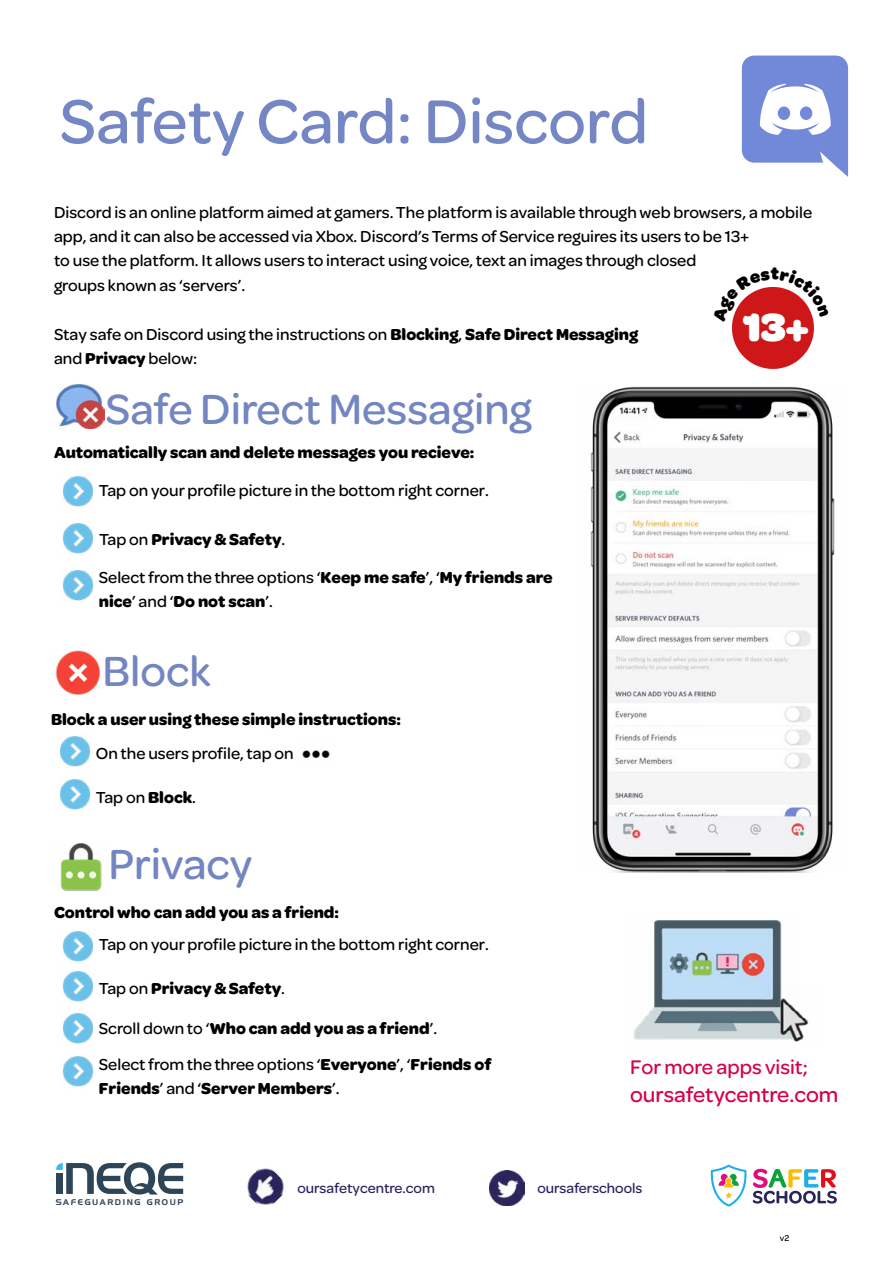
<style>
.page{position:relative;width:893px;height:1263px;background:#fff}
.page>*{position:absolute;margin:0;border:0;box-sizing:border-box;transform-origin:0 0}
.t1{font:500 66px "Omnes";color:#7486c3}
.t2{font:500 45px "Omnes";color:#7386c2}
.t3{font:900 41.85px "Omnes";color:#fff}
.t4{font:500 22.5px "Omnes";color:#d7004c}
.t5{font:500 21px "Omnes";color:#d7004c}
.t6{font:500 16.95px/24.5px "Omnes";color:#000}
.t7{font:700 16.95px "Omnes";color:#000}
.t8{font:500 14.85px "Omnes";color:#29235c}
.t9{font:500 9px "Omnes";color:#000}
.t10{font:8.1px "Handel Gothic";letter-spacing:.2em;color:#334458}
.s1{font-weight:700}
.s2{font-weight:500}
</style>
<div class="page">
<img style="left:63px;top:476px;width:31px;height:31px">
<img style="left:63px;top:523px;width:31px;height:31px">
<img style="left:63px;top:570px;width:31px;height:31px">
<img style="left:55px;top:650px;width:46px;height:45px">
<img style="left:60px;top:736px;width:31px;height:31px">
<img style="left:60px;top:779px;width:31px;height:31px">
<img style="left:60px;top:843px;width:42px;height:47px">
<img style="left:63px;top:931px;width:31px;height:31px">
<img style="left:63px;top:971px;width:31px;height:31px">
<img style="left:63px;top:1013px;width:31px;height:31px">
<img style="left:63px;top:1056px;width:31px;height:31px">
<svg style="left:742px;top:56px;width:106px;height:121px"></svg>
<img style="left:634px;top:920px;width:148px;height:120px">
<img style="left:759px;top:986px;width:50px;height:56px">
<img style="left:590px;top:386px;width:245px;height:487px">
<svg style="left:753px;top:1169px;width:84px;height:34px"></svg>
<svg style="left:711px;top:1165px;width:36px;height:41px"></svg>
<svg style="left:56px;top:1162px;width:127px;height:32px"></svg>
<img style="left:247px;top:1168px;width:37px;height:37px">
<img style="left:490px;top:1170px;width:35px;height:36px">
<img style="left:56px;top:384px;width:48px;height:45px">
<img style="left:302px;top:750px;width:28px;height:8px">
<svg style="left:713px;top:287px;width:116px;height:106px"></svg>
<h1 class="t1" style="left:60px;top:76px;width:590px">Safety Card: Discord</h1>
<p class="t6" style="left:54px;top:199px;width:760px">Discord is an online platform aimed at gamers. The platform is available through web browsers, a mobile app, and it can also be accessed via Xbox. Discord’s Terms of Service reguires its users to be 13+<br>to use the platform. It allows users to interact using voice, text an images through closed<br>groups known as ‘servers’.</p>
<p class="t6" style="left:54px;top:321px;width:586px">Stay safe on Discord using the instructions on <span class="s1">Blocking</span>, <span class="s1">Safe Direct Messaging </span>and <span class="s1">Privacy</span> below:</p>
<h2 class="t2" style="left:105px;top:379px;width:428px">Safe Direct Messaging</h2>
<h3 class="t3" style="left:742px;top:296px;width:68px">13+</h3>
<p class="t7" style="left:54px;top:440px;width:422px">Automatically scan and delete messages you recieve:</p>
<p class="t6" style="left:99px;top:477px;width:392px">Tap on your profile picture in the bottom right corner.</p>
<p class="t7" style="left:99px;top:527px;width:188px"><span class="s2">Tap on</span> Privacy &amp; Safety<span class="s2">.</span></p>
<p class="t6" style="left:99px;top:564px;width:455px">Select from the three options ‘<span class="s1">Keep me safe</span>’, ‘<span class="s1">My friends are nice</span>’ and ‘<span class="s1">Do not scan</span>’.</p>
<h2 class="t2" style="left:102px;top:640px;width:110px">Block</h2>
<p class="t7" style="left:51px;top:707px;width:351px">Block a user using these simple instructions:</p>
<p class="t6" style="left:96px;top:740px;width:199px">On the users profile, tap on</p>
<p class="t6" style="left:96px;top:784px;width:102px">Tap on <span class="s1">Block</span>.</p>
<h2 class="t2" style="left:108px;top:833px;width:145px">Privacy</h2>
<p class="t7" style="left:54px;top:900px;width:287px">Control who can add you as a friend:</p>
<p class="t6" style="left:99px;top:931px;width:392px">Tap on your profile picture in the bottom right corner.</p>
<p class="t7" style="left:99px;top:976px;width:188px"><span class="s2">Tap on</span> Privacy &amp; Safety<span class="s2">.</span></p>
<p class="t6" style="left:99px;top:1009px;width:394px;line-height:35.8px">Scroll down to ‘<span class="s1">Who can add you as a friend</span>’.<br>Select from the three options ‘<span class="s1">Everyone</span>’, ‘<span class="s1">Friends of</span></p>
<p class="t7" style="left:99px;top:1076px;width:242px">Friends<span class="s2">’ and ‘</span>Server Members<span class="s2">’.</span></p>
<p class="t5" style="left:630px;top:1053px;width:179px">For more apps visit;</p>
<h3 class="t4" style="left:630px;top:1079px;width:210px">oursafetycentre.com</h3>
<p class="t10" style="left:56px;top:1198px;width:129px">SAFEGUARDING GROUP</p>
<p class="t8" style="left:297px;top:1178px;width:139px">oursafetycentre.com</p>
<p class="t8" style="left:537px;top:1178px;width:107px">oursaferschools</p>
<p class="t9" style="left:780px;top:1231px;width:11px">v2</p>
</div>
